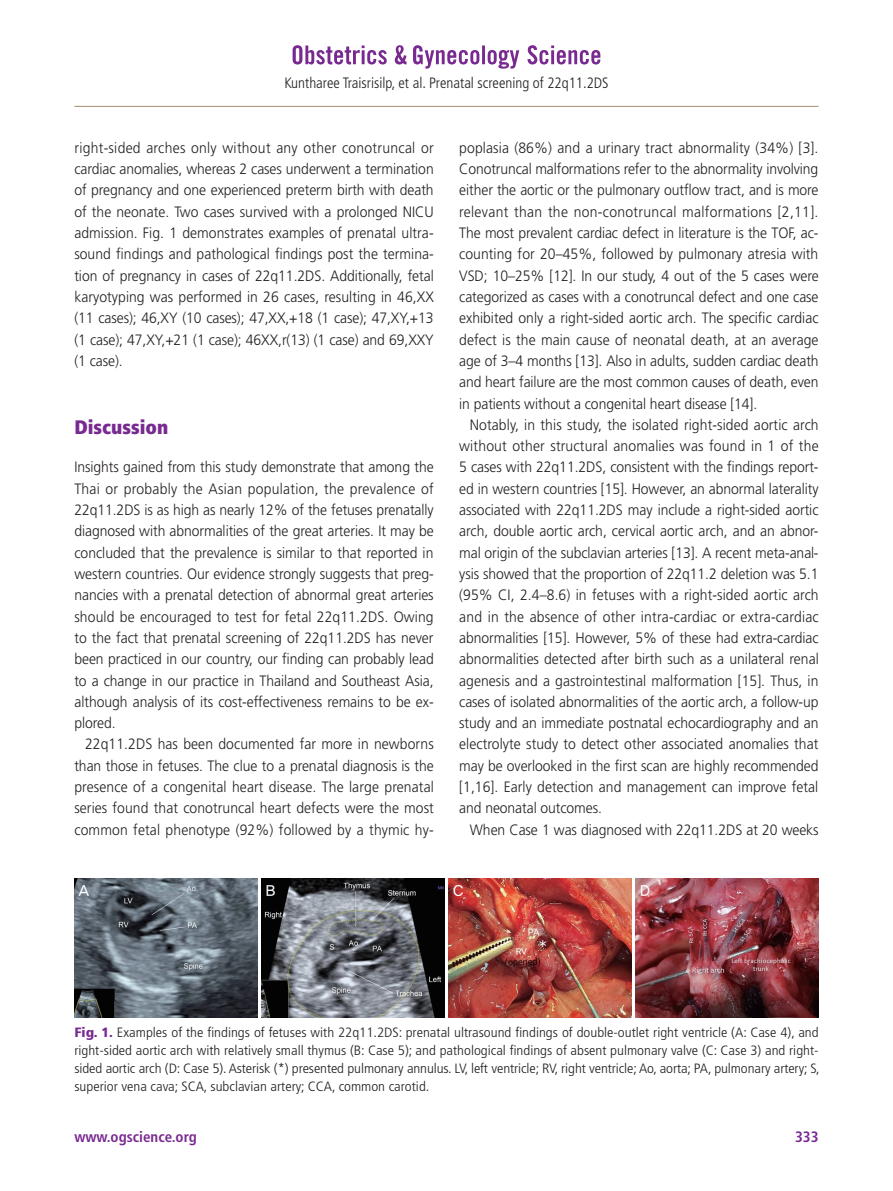
<style>
.page{position:relative;width:893px;height:1191px;background:#fff}
.page>*{position:absolute;margin:0;border:0;box-sizing:border-box;transform-origin:0 0}
.t1{font:900 condensed 19.5px "Frutiger LT Std";color:#792a91}
.t2{font:300 15px/21.3px "Frutiger LT Std";letter-spacing:-.005em;color:#231f20;text-align:justify;scale:.93 1}
.t3{font:300 condensed 15px "Frutiger LT Std";color:#231f20}
.t4{font:700 condensed 15px "Frutiger LT Std";color:#792a91}
.t5{font:15px "YDIYGO330";color:#fff}
.t6{font:300 condensed 13.5px/18px "Frutiger LT Std";color:#231f20;text-align:justify;scale:1.1 1}
.s1{font-weight:900;color:#792a91}
</style>
<div class="page">
<hr style="left:74px;top:106px;width:745px;height:1px;background:#ad9676">
<svg style="left:527px;top:45px;width:73px;height:19px"></svg>
<svg style="left:413px;top:45px;width:106px;height:24px"></svg>
<svg style="left:293px;top:45px;width:114px;height:19px"></svg>
<img style="left:74px;top:879px;width:183px;height:138px">
<img style="left:262px;top:879px;width:182px;height:138px">
<img style="left:449px;top:879px;width:182px;height:138px">
<img style="left:636px;top:879px;width:183px;height:138px">
<p class="t3" style="left:284px;top:74px;width:326px">Kuntharee Traisrisilp, et al. Prenatal screening of 22q11.2DS</p>
<p class="t2" style="left:74px;top:137px;width:388px">right-sided arches only without any other conotruncal or cardiac anomalies, whereas 2 cases underwent a termination of pregnancy and one experienced preterm birth with death of the neonate. Two cases survived with a prolonged NICU admission. Fig. 1 demonstrates examples of prenatal ultra&shy;sound findings and pathological findings post the termina&shy;tion of pregnancy in cases of 22q11.2DS. Additionally, fetal karyotyping was performed in 26 cases, resulting in 46,XX (11 cases); 46,XY (10 cases); 47,XX,+18 (1 case); 47,XY,+13 (1 case); 47,XY,+21 (1 case); 46XX,r(13) (1 case) and 69,XXY (1 case).</p>
<h1 class="t1" style="left:74px;top:415px;width:95px">Discussion</h1>
<p class="t2" style="left:74px;top:457px;width:388px">Insights gained from this study demonstrate that among the Thai or probably the Asian population, the prevalence of 22q11.2DS is as high as nearly 12% of the fetuses prenatally diagnosed with abnormalities of the great arteries. It may be concluded that the prevalence is similar to that reported in western countries. Our evidence strongly suggests that preg&shy;nancies with a prenatal detection of abnormal great arteries should be encouraged to test for fetal 22q11.2DS. Owing to the fact that prenatal screening of 22q11.2DS has never been practiced in our country, our finding can probably lead to a change in our practice in Thailand and Southeast Asia, although analysis of its cost-effectiveness remains to be ex&shy;plored.</p>
<p class="t2" style="left:74px;top:734px;width:388px;text-indent:11px">22q11.2DS has been documented far more in newborns than those in fetuses. The clue to a prenatal diagnosis is the presence of a congenital heart disease. The large prenatal series found that conotruncal heart defects were the most common fetal phenotype (92%) followed by a thymic hy-</p>
<p class="t2" style="left:459px;top:137px;width:388px">poplasia (86%) and a urinary tract abnormality (34%) [3].<br>Conotruncal malformations refer to the abnormality involving either the aortic or the pulmonary outflow tract, and is more relevant than the non-conotruncal malformations [2,11].<br>The most prevalent cardiac defect in literature is the TOF, ac&shy;counting for 20–45%, followed by pulmonary atresia with VSD; 10–25% [12]. In our study, 4 out of the 5 cases were categorized as cases with a conotruncal defect and one case exhibited only a right-sided aortic arch. The specific cardiac defect is the main cause of neonatal death, at an average age of 3–4 months [13]. Also in adults, sudden cardiac death and heart failure are the most common causes of death, even in patients without a congenital heart disease [14].</p>
<p class="t2" style="left:459px;top:414px;width:388px;text-indent:11px">Notably, in this study, the isolated right-sided aortic arch without other structural anomalies was found in 1 of the 5 cases with 22q11.2DS, consistent with the findings report&shy;ed in western countries [15]. However, an abnormal laterality associated with 22q11.2DS may include a right-sided aortic arch, double aortic arch, cervical aortic arch, and an abnor&shy;mal origin of the subclavian arteries [13]. A recent meta-anal&shy;ysis showed that the proportion of 22q11.2 deletion was 5.1 (95% CI, 2.4–8.6) in fetuses with a right-sided aortic arch and in the absence of other intra-cardiac or extra-cardiac abnormalities [15]. However, 5% of these had extra-cardiac abnormalities detected after birth such as a unilateral renal agenesis and a gastrointestinal malformation [15]. Thus, in cases of isolated abnormalities of the aortic arch, a follow-up study and an immediate postnatal echocardiography and an electrolyte study to detect other associated anomalies that may be overlooked in the first scan are highly recommended [1,16]. Early detection and management can improve fetal and neonatal outcomes.</p>
<p class="t2" style="left:470px;top:819px;width:376px">When Case 1 was diagnosed with 22q11.2DS at 20 weeks</p>
<p class="t5" style="left:79px;top:882px;width:11px">A</p>
<p class="t5" style="left:266px;top:882px;width:11px">B</p>
<p class="t5" style="left:453px;top:882px;width:12px">C</p>
<p class="t5" style="left:640px;top:882px;width:11px">D</p>
<p class="t6" style="left:74px;top:1023px;width:679px"><span class="s1">Fig. 1.</span> Examples of the findings of fetuses with 22q11.2DS: prenatal ultrasound findings of double-outlet right ventricle (A: Case 4), and right-sided aortic arch with relatively small thymus (B: Case 5); and pathological findings of absent pulmonary valve (C: Case 3) and right&shy;sided aortic arch (D: Case 5). Asterisk (*) presented pulmonary annulus. LV, left ventricle; RV, right ventricle; Ao, aorta; PA, pulmonary artery; S, superior vena cava; SCA, subclavian artery; CCA, common carotid.</p>
<p class="t4" style="left:74px;top:1128px;width:124px">www.ogscience.org</p>
<p class="t4" style="left:795px;top:1128px;width:25px">333</p>
</div>
